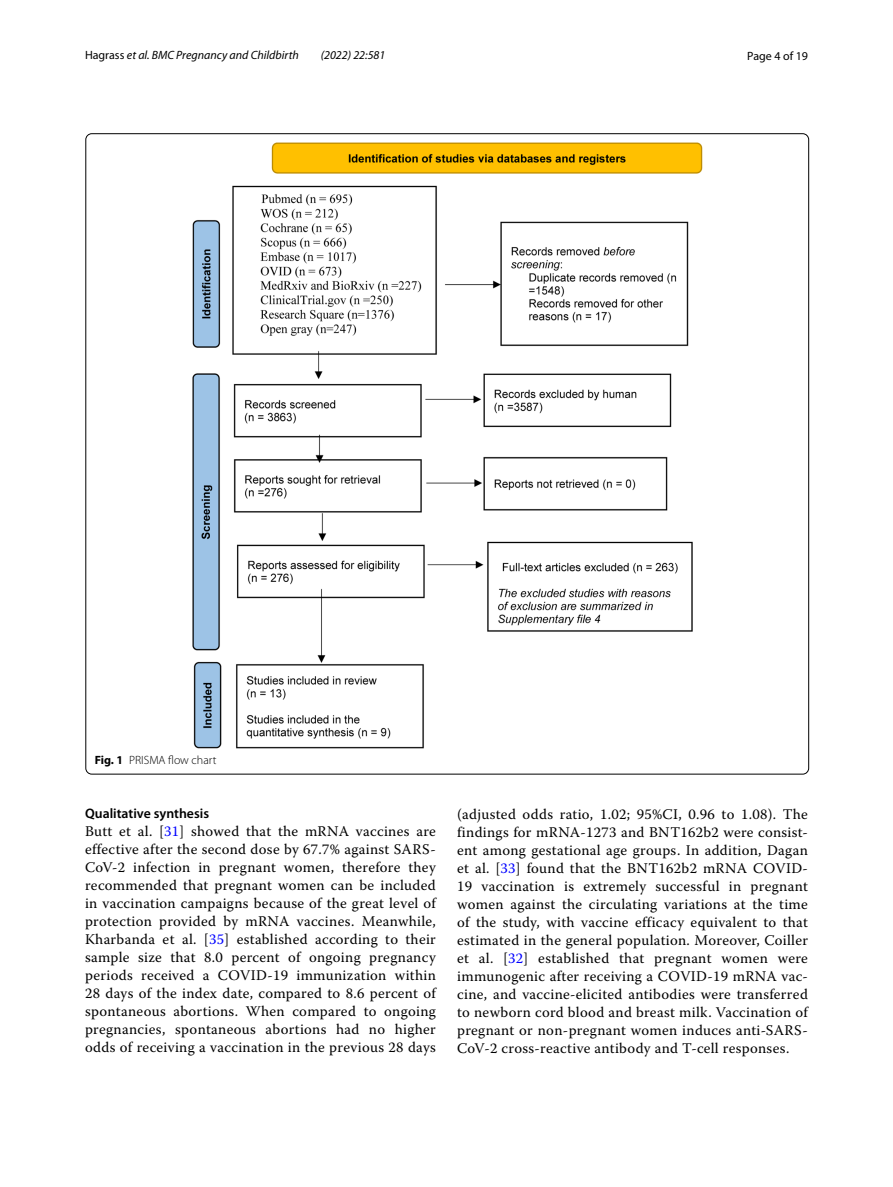
<style>
.page{position:relative;width:893px;height:1187px;background:#fff}
.page>*{position:absolute;margin:0;border:0;box-sizing:border-box;transform-origin:0 0}
.t1{font:14.7px/18px "Warnock Pro";letter-spacing:.02em;color:#000;text-align:justify}
.t2{font:600 13.8px "Myriad Pro";color:#000}
.t3{font:italic 12px "Myriad Pro";color:#000}
.t4{font:300 12px "Myriad Pro";color:#000}
.t5{font:12px "Myriad Pro";color:#000}
.s1{font-style:normal}
.s2{font-weight:700}
.s3{color:#00f}
</style>
<div class="page">
<img style="left:192px;top:143px;width:510px;height:605px">
<p class="t3" style="left:85px;top:48px;width:215px"><span class="s1">Hagrass</span> et al. BMC Pregnancy and Childbirth</p>
<p class="t3" style="left:321px;top:48px;width:66px">(2022) 22:581</p>
<p class="t5" style="left:747px;top:48px;width:62px">Page 4 of 19</p>
<p class="t4" style="left:95px;top:753px;width:123px"><span class="s2">Fig. 1</span> PRISMA flow chart</p>
<p class="t2" style="left:85px;top:804px;width:126px">Qualitative synthesis</p>
<p class="t1" style="left:85px;top:822px;width:352px">Butt et al. [<span class="s3">31</span>] showed that the mRNA vaccines are effective after the second dose by 67.7% against SARS-CoV-2 infection in pregnant women, therefore they recommended that pregnant women can be included in vaccination campaigns because of the great level of protection provided by mRNA vaccines. Meanwhile, Kharbanda et al. [<span class="s3">35</span>] established according to their sample size that 8.0 percent of ongoing pregnancy periods received a COVID-19 immunization within 28 days of the index date, compared to 8.6 percent of spontaneous abortions. When compared to ongoing pregnancies, spontaneous abortions had no higher odds of receiving a vaccination in the previous 28 days</p>
<p class="t1" style="left:457px;top:804px;width:352px">(adjusted odds ratio, 1.02; 95%CI, 0.96 to 1.08). The findings for mRNA-1273 and BNT162b2 were consist&shy;ent among gestational age groups. In addition, Dagan et al. [<span class="s3">33</span>] found that the BNT162b2 mRNA COVID-19 vaccination is extremely successful in pregnant women against the circulating variations at the time of the study, with vaccine efficacy equivalent to that estimated in the general population. Moreover, Coiller et al. [<span class="s3">32</span>] established that pregnant women were immunogenic after receiving a COVID-19 mRNA vac&shy;cine, and vaccine-elicited antibodies were transferred to newborn cord blood and breast milk. Vaccination of pregnant or non-pregnant women induces anti-SARS-CoV-2 cross-reactive antibody and T-cell responses.</p>
</div>
